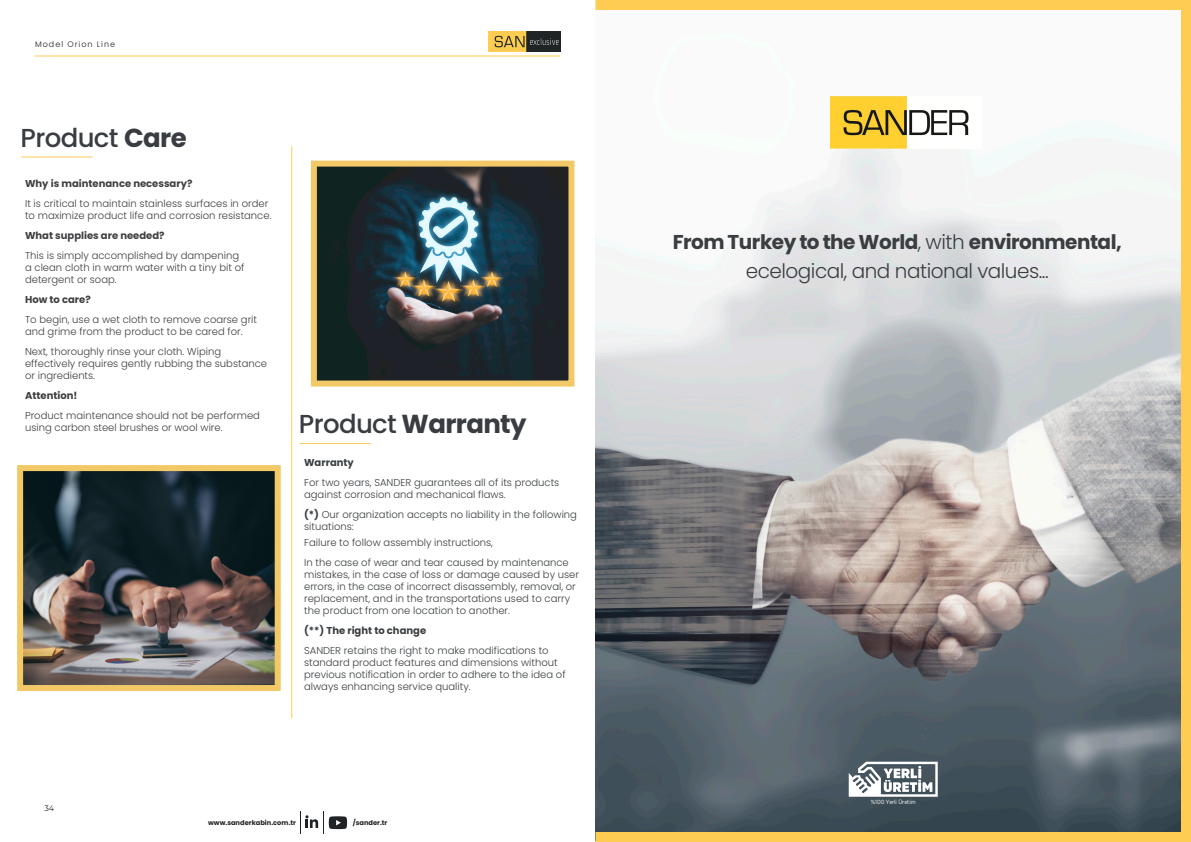
<style>
.page{position:relative;width:1191px;height:842px;background:#fff}
.page>*{position:absolute;margin:0;border:0;box-sizing:border-box;transform-origin:0 0}
.Paragraph_10pt{font:700 26px "Poppins";letter-spacing:-.025em;color:#393d41}
.Paragraph_10pt-2{font:500 26px "Poppins";letter-spacing:-.025em;color:#393d41}
.Paragraph_10pt-3{font:700 20px "Poppins";letter-spacing:-.025em;color:#3a3e41}
.Paragraph_10pt-4{font:300 20px "Poppins";letter-spacing:-.025em;color:#3a3e41}
.Paragraph_10pt-5{font:300 10px/12px "Poppins";color:#3a3e41}
.Paragraph_10pt-6{font:300 10px/12px "Poppins";color:#3f3e41}
.Paragraph_10pt-7{font:700 10px "Poppins";color:#3f3e41}
.Paragraph_10pt-8{font:700 10px "Poppins";color:#3a3e41}
.Paragraph_10pt-9{font:300 8px "Poppins";letter-spacing:.125em;color:#231f20}
.t1{font:8px "Montserrat";color:#231f20}
.t2{font:700 6.7px "Poppins";color:#202326}
.t3{font:5.9px "Gotham Narrow";color:#fff}
.s1{font-weight:700}
.s2{font-weight:500}
.s3{font-weight:300}
</style>
<div class="page">
<svg style="left:300px;top:811px;width:47px;height:23px"></svg>
<hr style="left:35px;top:56px;width:525px;height:1px;background:#fecc53">
<img style="left:489px;top:32px;width:71px;height:19px">
<hr style="left:291px;top:147px;width:1px;height:571px;background:#fecc53">
<hr style="left:21px;top:156px;width:72px;height:1px;background:#fecc56">
<hr style="left:299px;top:443px;width:72px;height:1px;background:#fecc56">
<img style="left:318px;top:168px;width:249px;height:211px">
<div style="left:311px;top:161px;width:263px;height:225px;border:6px solid #f2c966"></div>
<img style="left:24px;top:472px;width:250px;height:212px">
<div style="left:17px;top:465px;width:264px;height:226px;border:6px solid #f2c966"></div>
<img style="left:601px;top:39px;width:579px;height:792px">
<div style="left:590px;top:0;width:601px;height:842px;border:10px solid #fecc53"></div>
<svg style="left:848px;top:762px;width:89px;height:35px"></svg>
<img style="left:830px;top:96px;width:151px;height:53px">
<p class="Paragraph_10pt-9" style="left:35px;top:39px;width:81px">Model Orion Line</p>
<p class="Paragraph_10pt-2" style="left:21px;top:122px;width:168px">Product <span class="s1">Care</span></p>
<p class="Paragraph_10pt-7" style="left:25px;top:178px;width:169px">Why is maintenance necessary?</p>
<p class="Paragraph_10pt-6" style="left:25px;top:198px;width:248px">It is critical to maintain stainless surfaces in order to maximize product life and corrosion resistance.</p>
<p class="Paragraph_10pt-7" style="left:25px;top:230px;width:141px">What supplies are needed?</p>
<p class="Paragraph_10pt-6" style="left:25px;top:249px;width:221px">This is simply accomplished by dampening a clean cloth in warm water with a tiny bit of detergent or soap.</p>
<p class="Paragraph_10pt-7" style="left:25px;top:293px;width:67px">How to care?</p>
<p class="Paragraph_10pt-6" style="left:25px;top:313px;width:234px">To begin, use a wet cloth to remove coarse grit and grime from the product to be cared for.</p>
<p class="Paragraph_10pt-6" style="left:25px;top:345px;width:244px">Next, thoroughly rinse your cloth. Wiping effectively requires gently rubbing the substance or ingredients.</p>
<p class="Paragraph_10pt-7" style="left:25px;top:389px;width:54px">Attention!</p>
<p class="Paragraph_10pt-6" style="left:25px;top:409px;width:236px">Product maintenance should not be performed using carbon steel brushes or wool wire.</p>
<p class="Paragraph_10pt" style="left:299px;top:409px;width:229px"><span class="s2">Product</span> Warranty</p>
<p class="Paragraph_10pt-8" style="left:304px;top:457px;width:51px">Warranty</p>
<p class="Paragraph_10pt-5" style="left:304px;top:476px;width:257px">For two years, SANDER guarantees all of its products against corrosion and mechanical flaws.</p>
<p class="Paragraph_10pt-5" style="left:304px;top:508px;width:274px"><span class="s1">(*)</span> Our organization accepts no liability in the following situations:</p>
<p class="Paragraph_10pt-5" style="left:304px;top:536px;width:190px">Failure to follow assembly instructions,</p>
<p class="Paragraph_10pt-5" style="left:304px;top:556px;width:276px">In the case of wear and tear caused by maintenance mistakes, in the case of loss or damage caused by user errors, in the case of incorrect disassembly, removal, or replacement, and in the transportations used to carry the product from one location to another.</p>
<p class="Paragraph_10pt-8" style="left:304px;top:624px;width:124px">(**) The right to change</p>
<p class="Paragraph_10pt-5" style="left:304px;top:644px;width:263px">SANDER retains the right to make modifications to standard product features and dimensions without previous notification in order to adhere to the idea of always enhancing service quality.</p>
<p class="t1" style="left:44px;top:802px;width:11px">34</p>
<p class="t2" style="left:208px;top:819px;width:90px">www.sanderkabin.com.tr</p>
<p class="t2" style="left:353px;top:819px;width:36px">/sander.tr</p>
<p class="Paragraph_10pt-3" style="left:672px;top:230px;width:451px">From Turkey to the World<span class="s3">, with</span> environmental,</p>
<p class="Paragraph_10pt-4" style="left:746px;top:259px;width:304px">ecelogical, and national values...</p>
<p class="t3" style="left:870px;top:798px;width:46px">%100 Yerli Üretim</p>
</div>
